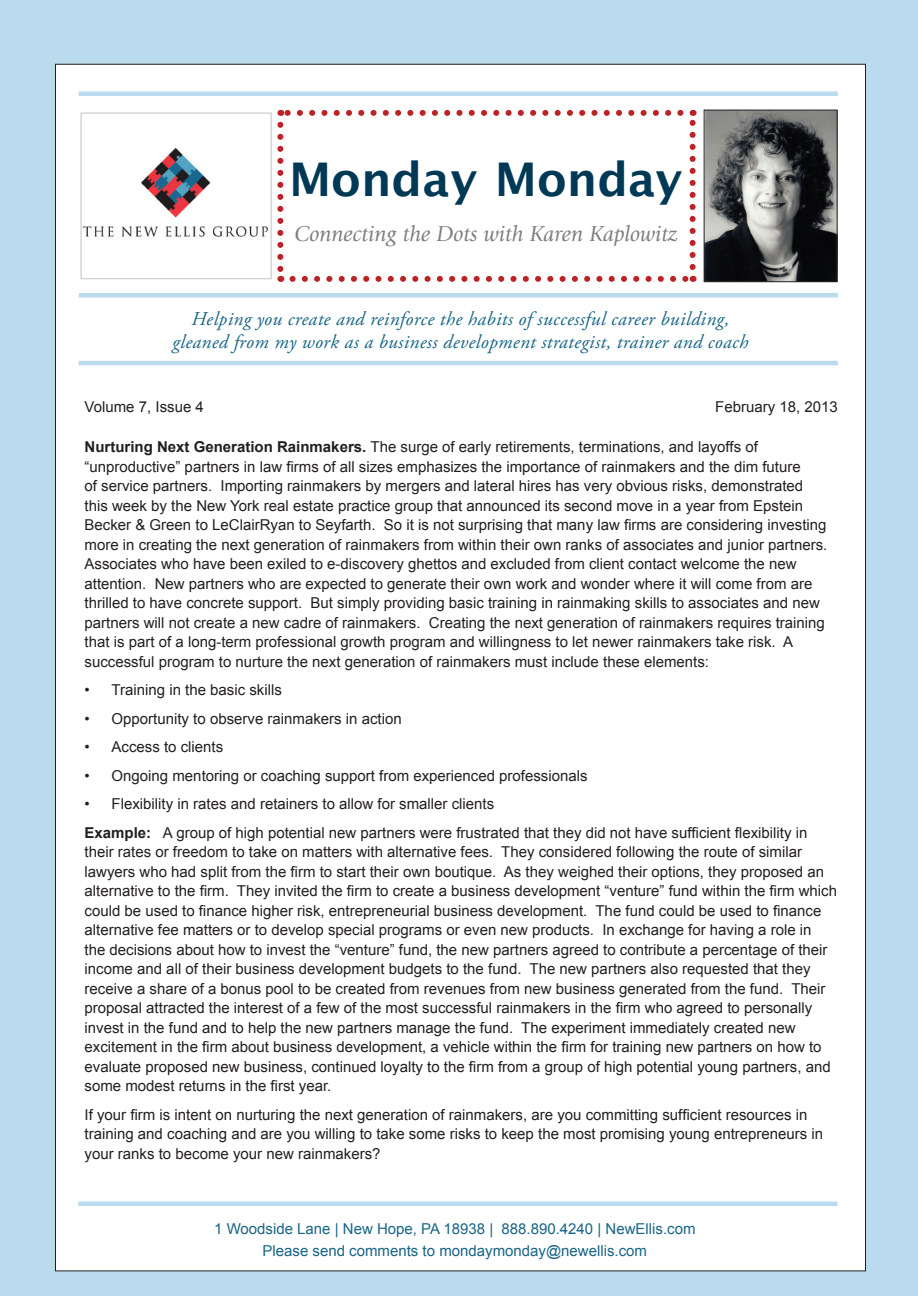
<style>
.page{position:relative;width:918px;height:1296px;background:#b9dbed}
.page>*{position:absolute;margin:0;border:0;box-sizing:border-box;transform-origin:0 0}
.t1{font:700 46.5px "Lucida Grande";color:#003956}
.t2{font:italic 22.5px "Giovanni";color:#7c7e81}
.t3{font:italic 19.5px/23.4px "Adobe Garamond Pro";letter-spacing:.02em;color:#196586;text-align:center}
.bullets{font:15px/19.5px "Arial";color:#231f20}
.t4{font:15px "Arial";color:#196586}
.s1{font-weight:700}
</style>
<div class="page">
<div style="left:56px;top:64px;width:810px;height:1207px;background:#fff"></div>
<img style="left:80px;top:144px;width:188px;height:96px">
<img style="left:706px;top:112px;width:130px;height:168px">
<div style="left:704px;top:110px;width:134px;height:172px;border:1px solid #231f20"></div>
<div style="left:79px;top:91px;width:759px;height:5px;background:#b9dbed"></div>
<hr style="left:79px;top:293px;width:759px;height:4px;background:#b9dbed">
<hr style="left:79px;top:361px;width:759px;height:4px;background:#b9dbed">
<hr style="left:78px;top:1202px;width:760px;height:4px;background:#b9dbed">
<svg style="left:292px;top:276px;width:395px;height:6px"></svg>
<svg style="left:277px;top:125px;width:6px;height:157px"></svg>
<svg style="left:690px;top:110px;width:6px;height:157px"></svg>
<svg style="left:280px;top:110px;width:400px;height:6px"></svg>
<div style="left:81px;top:113px;width:191px;height:166px;border:1px solid #c9cacc"></div>
<p class="t1" style="left:289px;top:142px;width:395px">Monday Monday</p>
<p class="t2" style="left:294px;top:221px;width:384px">Connecting the Dots with Karen Kaplowitz</p>
<p class="t3" style="left:172px;top:308px;width:578px">Helping you create and reinforce the habits of successful career building, gleaned from my work as a business development strategist, trainer and coach</p>
<p class="bullets" style="left:715px;top:397px;width:124px">February 18, 2013</p>
<p class="bullets" style="left:85px;top:437px;width:744px"><span class="s1">Nurturing Next Generation Rainmakers.</span> The surge of early retirements, terminations, and layoffs of “unproductive” partners in law firms of all sizes emphasizes the importance of rainmakers and the dim future<br>of service partners. Importing rainmakers by mergers and lateral hires has very obvious risks, demonstrated this week by the New York real estate practice group that announced its second move in a year from Epstein Becker &amp; Green to LeClairRyan to Seyfarth. So it is not surprising that many law firms are considering investing more in creating the next generation of rainmakers from within their own ranks of associates and junior partners.<br>Associates who have been exiled to e-discovery ghettos and excluded from client contact welcome the new attention. New partners who are expected to generate their own work and wonder where it will come from are thrilled to have concrete support. But simply providing basic training in rainmaking skills to associates and new partners will not create a new cadre of rainmakers. Creating the next generation of rainmakers requires training that is part of a long-term professional growth program and willingness to let newer rainmakers take risk. A successful program to nurture the next generation of rainmakers must include these elements:</p>
<p class="bullets" style="left:85px;top:680px;width:199px">• Training in the basic skills</p>
<p class="bullets" style="left:85px;top:709px;width:319px">• Opportunity to observe rainmakers in action</p>
<p class="bullets" style="left:85px;top:737px;width:140px">• Access to clients</p>
<p class="bullets" style="left:85px;top:766px;width:505px">• Ongoing mentoring or coaching support from experienced professionals</p>
<p class="bullets" style="left:85px;top:794px;width:411px">• Flexibility in rates and retainers to allow for smaller clients</p>
<p class="bullets" style="left:85px;top:823px;width:754px"><span class="s1">Example:</span> A group of high potential new partners were frustrated that they did not have sufficient flexibility in their rates or freedom to take on matters with alternative fees. They considered following the route of similar lawyers who had split from the firm to start their own boutique. As they weighed their options, they proposed an alternative to the firm. They invited the firm to create a business development “venture” fund within the firm which could be used to finance higher risk, entrepreneurial business development. The fund could be used to finance alternative fee matters or to develop special programs or even new products. In exchange for having a role in<br>the decisions about how to invest the “venture” fund, the new partners agreed to contribute a percentage of their income and all of their business development budgets to the fund. The new partners also requested that they receive a share of a bonus pool to be created from revenues from new business generated from the fund. Their proposal attracted the interest of a few of the most successful rainmakers in the firm who agreed to personally invest in the fund and to help the new partners manage the fund. The experiment immediately created new excitement in the firm about business development, a vehicle within the firm for training new partners on how to evaluate proposed new business, continued loyalty to the firm from a group of high potential young partners, and some modest returns in the first year.</p>
<p class="bullets" style="left:85px;top:1105px;width:740px">If your firm is intent on nurturing the next generation of rainmakers, are you committing sufficient resources in training and coaching and are you willing to take some risks to keep the most promising young entrepreneurs in your ranks to become your new rainmakers?</p>
<p class="bullets" style="left:85px;top:397px;width:121px">Volume 7, Issue 4</p>
<p class="t4" style="left:214px;top:1219px;width:483px">1 Woodside Lane | New Hope, PA 18938 | 888.890.4240 | NewEllis.com</p>
<p class="t4" style="left:263px;top:1241px;width:386px">Please send comments to mondaymonday@newellis.com</p>
</div>
